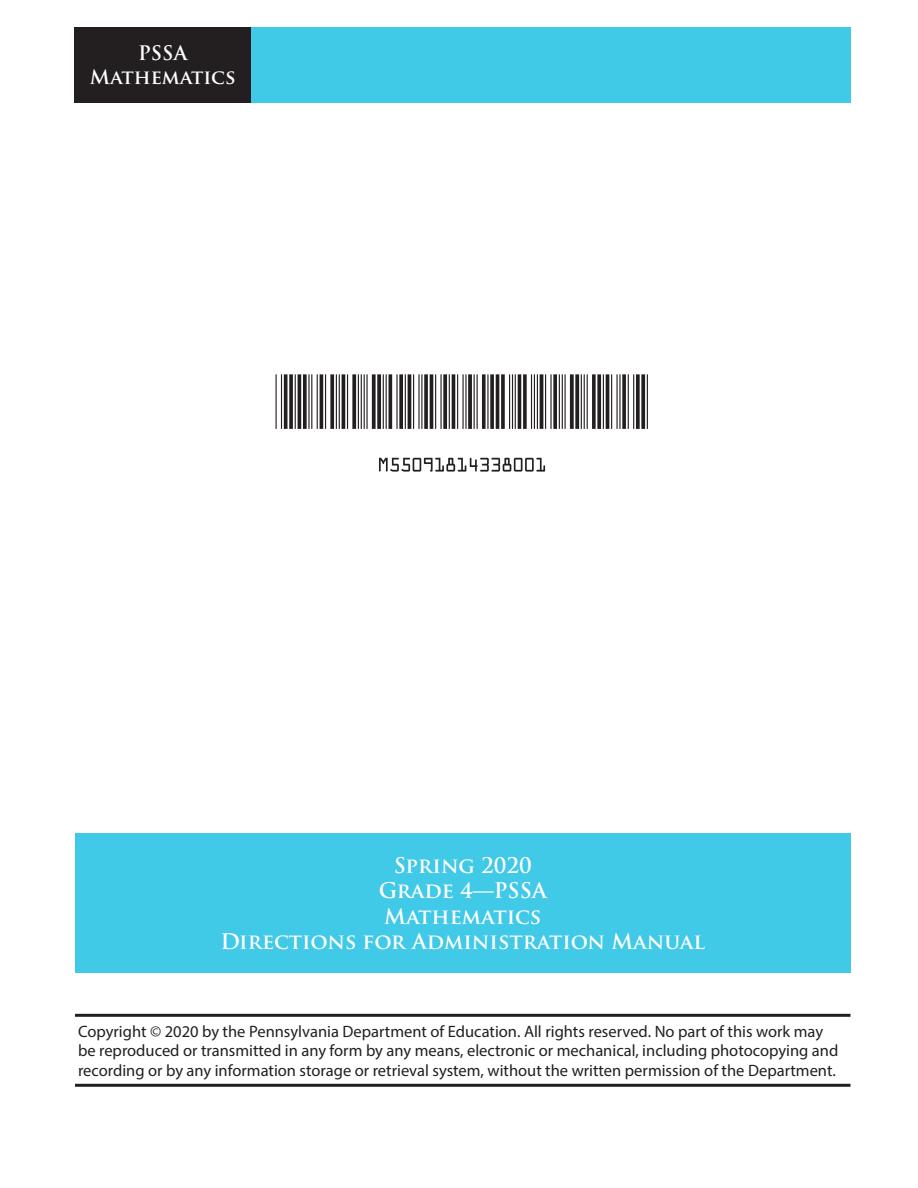
<style>
.page{position:relative;width:918px;height:1188px;background:#fff}
.page>*{position:absolute;margin:0;border:0;box-sizing:border-box;transform-origin:0 0}
.xSetup_BackCover_For{font:700 21px "Trajan Pro";color:#fff}
.t1{font:700 19.5px/23.4px "Trajan Pro";color:#fff;text-align:center}
.xSetup_Copyright{font:16.5px/19.8px "Myriad Pro";color:#231f20}
</style>
<div class="page">
<div style="left:251px;top:27px;width:599px;height:76px;background:#41c9e8"></div>
<img style="left:275px;top:374px;width:373px;height:98px">
<div style="left:75px;top:27px;width:176px;height:76px;background:#231f20"></div>
<hr style="left:75px;top:1084px;width:775px;height:3px;background:#231f20">
<hr style="left:75px;top:1014px;width:775px;height:3px;background:#231f20">
<div style="left:75px;top:833px;width:775px;height:140px;background:#41c9e8"></div>
<p class="t1" style="left:90px;top:42px;width:147px">PSSA<br>Mathematics</p>
<h2 class="xSetup_BackCover_For" style="left:394px;top:853px;width:139px">Spring 2020</h2>
<h2 class="xSetup_BackCover_For" style="left:379px;top:878px;width:170px">Grade 4—PSSA</h2>
<h2 class="xSetup_BackCover_For" style="left:384px;top:903px;width:158px">Mathematics</h2>
<h2 class="xSetup_BackCover_For" style="left:220px;top:928px;width:486px">Directions for Administration Manual</h2>
<p class="xSetup_Copyright" style="left:78px;top:1021px;width:762px">Copyright © 2020 by the Pennsylvania Department of Education. All rights reserved. No part of this work may be reproduced or transmitted in any form by any means, electronic or mechanical, including photocopying and recording or by any information storage or retrieval system, without the written permission of the Department.</p>
</div>
